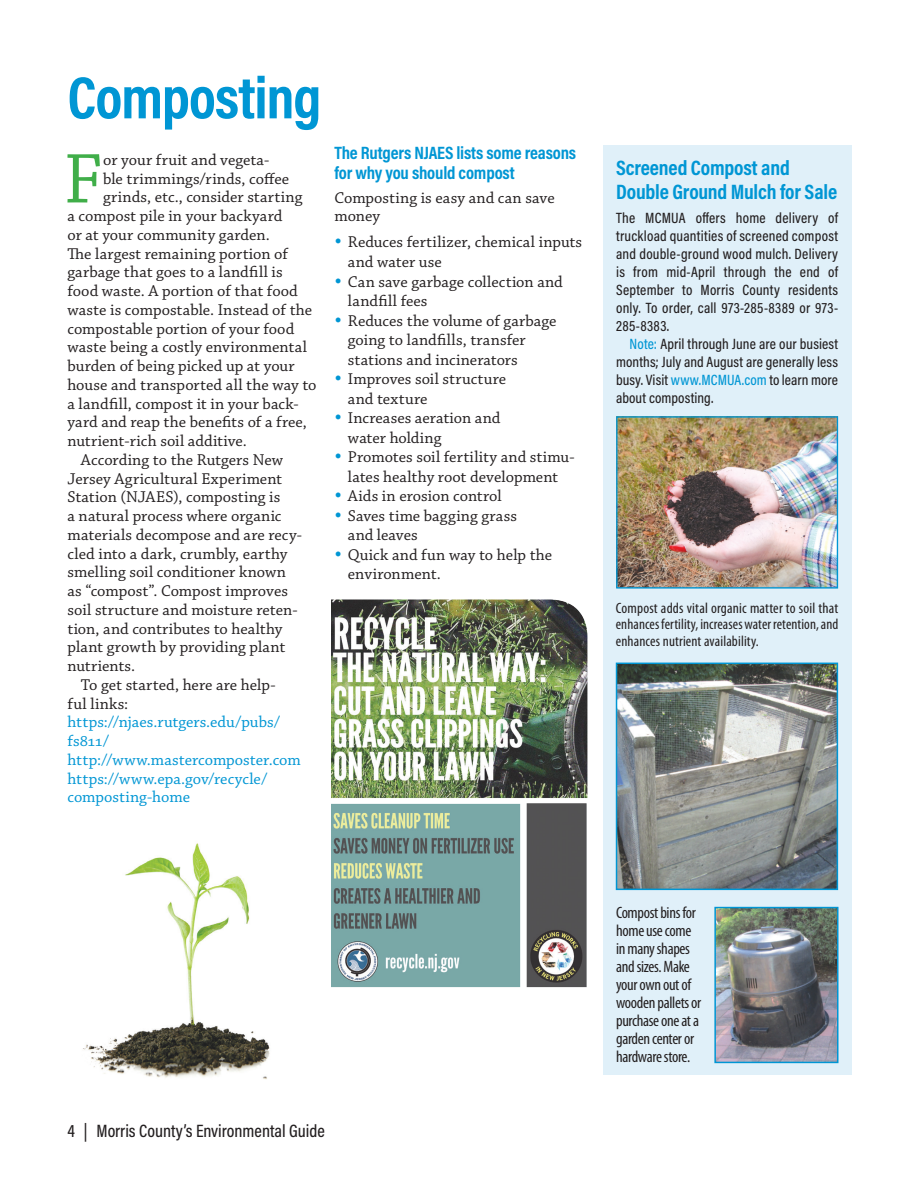
<style>
.page{position:relative;width:918px;height:1188px;background:#fff}
.page>*{position:absolute;margin:0;border:0;box-sizing:border-box;transform-origin:0 0}
.t1{font:74.25px "Chaparral Pro";color:#40ae49}
.t2{font:700 60px "Acumin Pro Cond";letter-spacing:-.02em;color:#0096d4}
.t3{font:700 21px/24px "Acumin Pro Cond";letter-spacing:-.01em;color:#0096d4}
.t4{font:700 18px/19.5px "Acumin Pro Cond";letter-spacing:-.01em;color:#0096d4}
.t5{font:500 18px "Acumin Pro Cond";color:#231f20}
.t6{font:16.5px/19.5px "Chaparral Pro";color:#231f20}
.t7{font:condensed 16.5px/18px "Myriad Pro";letter-spacing:-.02em;color:#231f20}
.t8{font:16.5px/18.8px "Chaparral Pro";color:#0096d4}
.t9{font:16.5px "Chaparral Pro";letter-spacing:.02em;color:#231f20}
.t10{font:500 15px/18px "Acumin Pro Cond";letter-spacing:.015em;color:#231f20;text-align:justify}
.t11{font:condensed 15px/16.5px "Myriad Pro";letter-spacing:.01em;color:#231f20;text-align:justify}
.s1{color:#0096d4}
</style>
<div class="page">
<div style="left:603px;top:146px;width:249px;height:929px;background:#e0f0f9"></div>
<img style="left:618px;top:418px;width:218px;height:169px">
<div style="left:616px;top:416px;width:222px;height:173px;border:1px solid #0096d4"></div>
<img style="left:619px;top:666px;width:216px;height:221px">
<div style="left:616px;top:663px;width:222px;height:227px;border:2px solid #0096d4"></div>
<img style="left:717px;top:910px;width:118px;height:150px">
<div style="left:714px;top:907px;width:124px;height:156px;border:2px solid #0096d4"></div>
<img style="left:331px;top:599px;width:257px;height:389px">
<img style="left:83px;top:843px;width:187px;height:236px">
<h2 class="t2" style="left:68px;top:58px;width:255px">Composting</h2>
<h1 class="t1" style="left:64px;top:138px;width:41px">F</h1>
<p class="t6" style="left:103px;top:151px;width:168px">or your fruit and vegeta-</p>
<p class="t6" style="left:103px;top:169px;width:188px">ble trimmings/rinds, coffee</p>
<p class="t6" style="left:103px;top:188px;width:201px">grinds, etc., consider starting</p>
<p class="t6" style="left:68px;top:207px;width:216px">a compost pile in your backyard</p>
<p class="t6" style="left:68px;top:226px;width:204px">or at your community garden.</p>
<p class="t6" style="left:68px;top:244px;width:222px">The largest remaining portion of</p>
<p class="t6" style="left:68px;top:263px;width:217px">garbage that goes to a landfill is</p>
<p class="t6" style="left:68px;top:282px;width:232px">food waste. A portion of that food</p>
<p class="t6" style="left:68px;top:301px;width:246px">waste is compostable. Instead of the</p>
<p class="t6" style="left:68px;top:319px;width:228px">compostable portion of your food</p>
<p class="t6" style="left:68px;top:338px;width:241px">waste being a costly environmental</p>
<p class="t6" style="left:68px;top:357px;width:229px">burden of being picked up at your</p>
<p class="t6" style="left:68px;top:376px;width:251px">house and transported all the way to</p>
<p class="t6" style="left:68px;top:394px;width:233px">a landfill, compost it in your back-</p>
<p class="t6" style="left:68px;top:413px;width:241px">yard and reap the benefits of a free,</p>
<p class="t6" style="left:68px;top:432px;width:181px">nutrient-rich soil additive.</p>
<p class="t6" style="left:81px;top:451px;width:204px">According to the Rutgers New</p>
<p class="t6" style="left:68px;top:469px;width:216px">Jersey Agricultural Experiment</p>
<p class="t6" style="left:68px;top:488px;width:215px">Station (NJAES), composting is</p>
<p class="t6" style="left:68px;top:507px;width:216px">a natural process where organic</p>
<p class="t6" style="left:68px;top:526px;width:236px">materials decompose and are recy-</p>
<p class="t6" style="left:68px;top:544px;width:222px">cled into a dark, crumbly, earthy</p>
<p class="t6" style="left:68px;top:563px;width:220px">smelling soil conditioner known</p>
<p class="t6" style="left:68px;top:582px;width:222px">as “compost”. Compost improves</p>
<p class="t6" style="left:68px;top:601px;width:232px">soil structure and moisture reten-</p>
<p class="t6" style="left:68px;top:619px;width:217px">tion, and contributes to healthy</p>
<p class="t6" style="left:68px;top:638px;width:219px">plant growth by providing plant</p>
<p class="t6" style="left:68px;top:657px;width:69px">nutrients.</p>
<p class="t6" style="left:81px;top:676px;width:196px">To get started, here are help-</p>
<p class="t9" style="left:68px;top:694px;width:62px">ful links:</p>
<p class="t8" style="left:68px;top:713px;width:235px">https://njaes.rutgers.edu/pubs/ fs811/ http://www.mastercomposter.com https://www.epa.gov/recycle/ composting-home</p>
<p class="t4" style="left:334px;top:143px;width:243px">The Rutgers NJAES lists some reasons for why you should compost</p>
<p class="t6" style="left:334px;top:189px;width:222px;line-height:18.8px">Composting is easy and can save money</p>
<p class="t6" style="left:348px;top:233px;width:236px">Reduces fertilizer, chemical inputs and water use<br>Can save garbage collection and landfill fees<br>Reduces the volume of garbage going to landfills, transfer stations and incinerators<br>Improves soil structure<br>and texture<br>Increases aeration and<br>water holding<br>Promotes soil fertility and stimu&shy;lates healthy root development<br>Aids in erosion control<br>Saves time bagging grass<br>and leaves<br>Quick and fun way to help the environment.</p>
<p class="t3" style="left:616px;top:155px;width:223px">Screened Compost and<br>Double Ground Mulch for Sale</p>
<p class="t10" style="left:616px;top:209px;width:224px">The MCMUA offers home delivery of truckload quantities of screened compost and double-ground wood mulch. Delivery is from mid-April through the end of September to Morris County residents only. To order, call 973-285-8389 or 973- 285-8383.</p>
<p class="t10" style="left:616px;top:335px;width:224px;text-indent:14px"><span class="s1">Note:</span> April through June are our busiest months; July and August are generally less busy. Visit <span class="s1">www.MCMUA.com</span> to learn more about composting.</p>
<p class="t11" style="left:616px;top:600px;width:224px">Compost adds vital organic matter to soil that enhances fertility, increases water retention, and enhances nutrient availability.</p>
<p class="t5" style="left:68px;top:1120px;width:259px">4 | Morris County’s Environmental Guide</p>
<p class="t7" style="left:616px;top:903px;width:87px">Compost bins for home use come in many shapes and sizes. Make your own out of wooden pallets or purchase one at a garden center or hardware store.</p>
</div>
